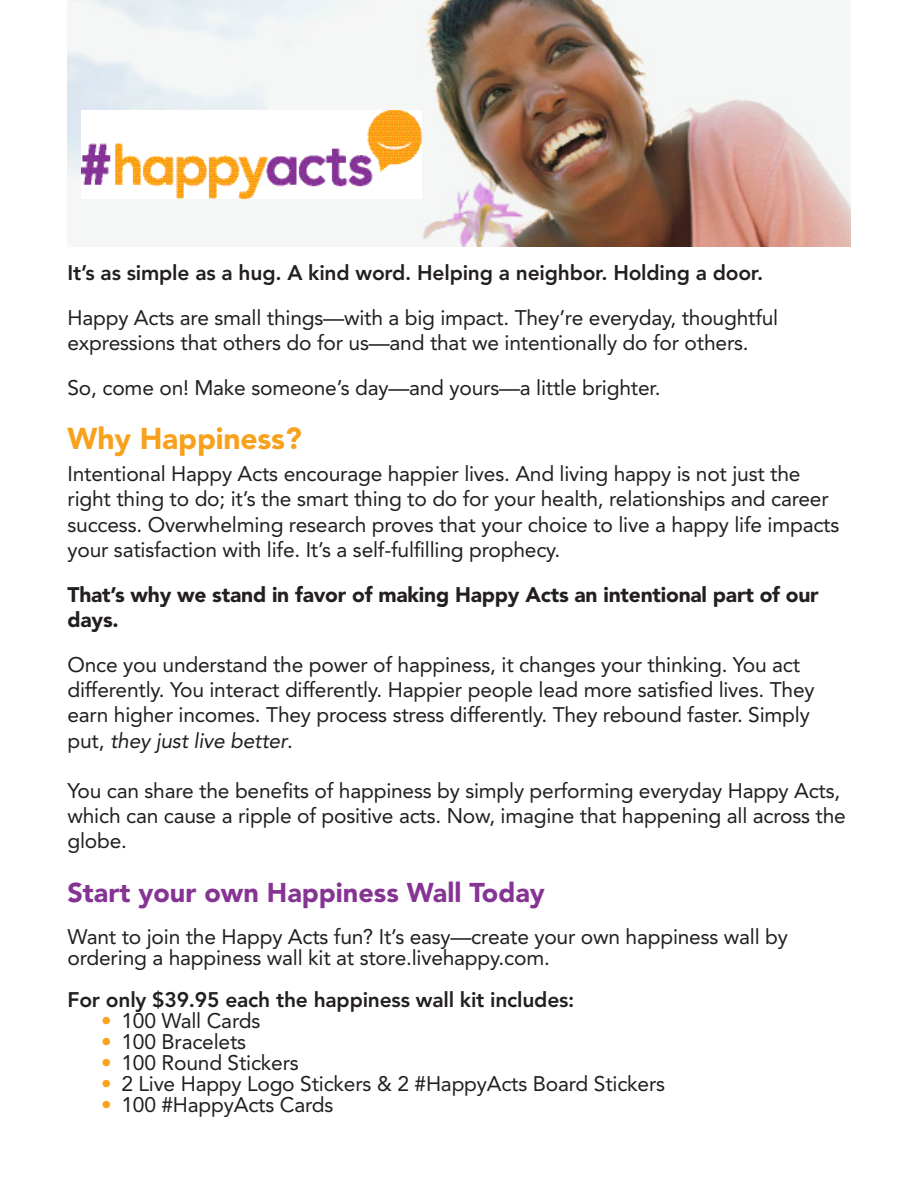
<style>
.page{position:relative;width:918px;height:1188px;background:#fff}
.page>*{position:absolute;margin:0;border:0;box-sizing:border-box;transform-origin:0 0}
.Head{font:900 30px "Avenir LT Std";letter-spacing:-.005em;color:#f8a11c}
.Subhead{font:900 27px "Avenir LT Std";color:#863494}
.body{font:21px/25.2px "Avenir LT Std";letter-spacing:-.01em;color:#231f20}
.body-2{font:800 21px "Avenir LT Std";letter-spacing:-.01em;color:#231f20}
.body-3{font:900 21px/25.2px "Avenir LT Std";letter-spacing:-.01em;color:#231f20}
.s1{font-style:italic}
.s2{color:#f9a21c}
</style>
<div class="page">
<img style="left:68px;top:0;width:782px;height:246px">
<img style="left:81px;top:111px;width:340px;height:87px">
<p class="body-2" style="left:68px;top:260px;width:697px">It’s as simple as a hug. A kind word. Helping a neighbor. Holding a door.</p>
<p class="body" style="left:68px;top:305px;width:712px">Happy Acts are small things—with a big impact. They’re everyday, thoughtful expressions that others do for us—and that we intentionally do for others.</p>
<p class="body" style="left:68px;top:375px;width:595px">So, come on! Make someone’s day—and yours—a little brighter.</p>
<p class="Head" style="left:68px;top:421px;width:236px">Why Happiness?</p>
<p class="body" style="left:68px;top:461px;width:773px">Intentional Happy Acts encourage happier lives. And living happy is not just the right thing to do; it’s the smart thing to do for your health, relationships and career success. Overwhelming research proves that your choice to live a happy life impacts your satisfaction with life. It’s a self-fulfilling prophecy.</p>
<p class="body-3" style="left:68px;top:582px;width:753px">That’s why we stand in favor of making Happy Acts an intentional part of our days.</p>
<p class="body" style="left:68px;top:652px;width:749px">Once you understand the power of happiness, it changes your thinking. You act differently. You interact differently. Happier people lead more satisfied lives. They earn higher incomes. They process stress differently. They rebound faster. Simply put, <span class="s1">they just live better</span>.</p>
<p class="body" style="left:68px;top:778px;width:780px">You can share the benefits of happiness by simply performing everyday Happy Acts, which can cause a ripple of positive acts. Now, imagine that happening all across the globe.</p>
<p class="Subhead" style="left:68px;top:876px;width:479px">Start your own Happiness Wall Today</p>
<p class="body" style="left:68px;top:926px;width:722px;line-height:21px">Want to join the Happy Acts fun? It’s easy—create your own happiness wall by ordering a happiness wall kit at store.livehappy.com.</p>
<p class="body-2" style="left:68px;top:987px;width:509px">For only $39.95 each the happiness wall kit includes:</p>
<p class="body" style="left:101px;top:1008px;width:161px"><span class="s2">•</span> 100 Wall Cards</p>
<p class="body" style="left:101px;top:1029px;width:146px"><span class="s2">•</span> 100 Bracelets</p>
<p class="body" style="left:101px;top:1050px;width:199px"><span class="s2">•</span> 100 Round Stickers</p>
<p class="body" style="left:101px;top:1071px;width:565px"><span class="s2">•</span> 2 Live Happy Logo Stickers &amp; 2 #HappyActs Board Stickers</p>
<p class="body" style="left:101px;top:1092px;width:234px"><span class="s2">•</span> 100 #HappyActs Cards</p>
</div>
